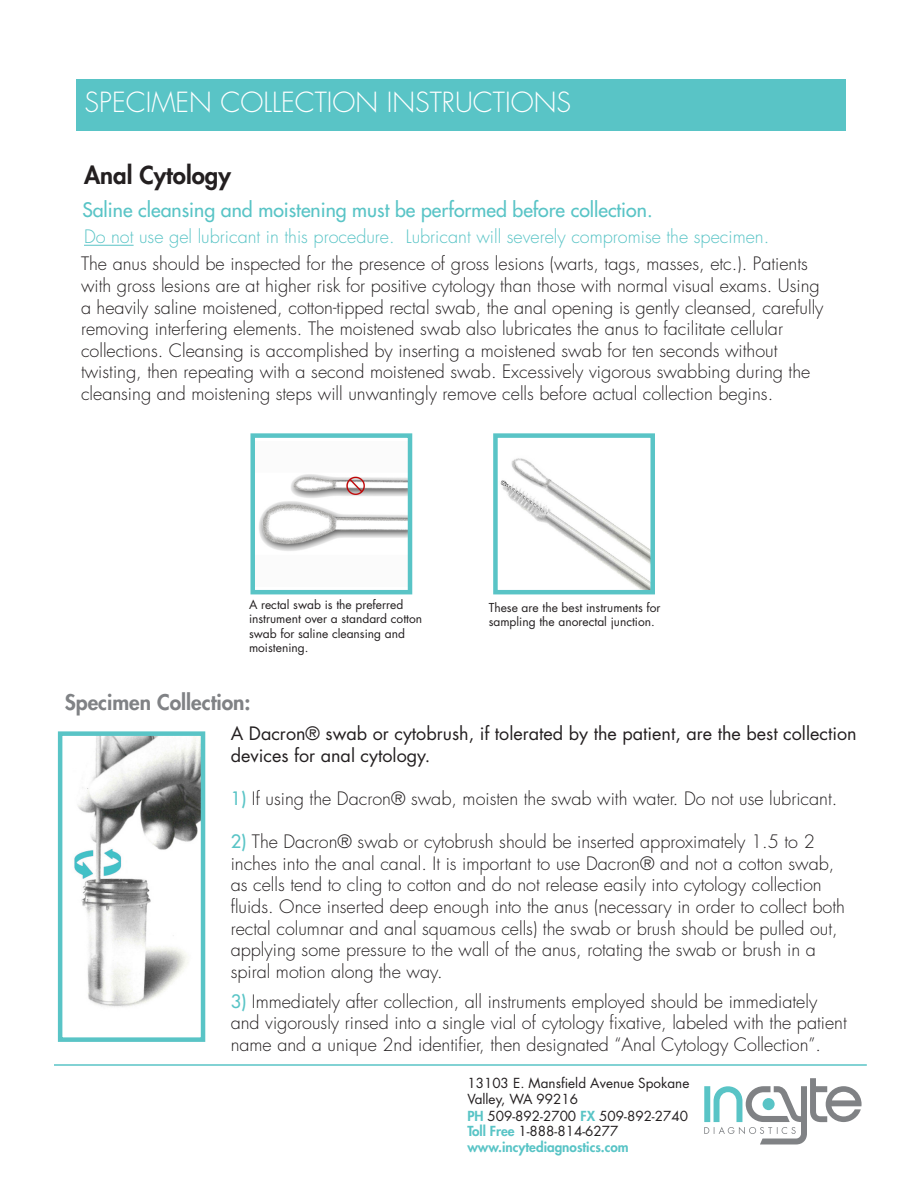
<style>
.page{position:relative;width:918px;height:1188px;background:#fff}
.page>*{position:absolute;margin:0;border:0;box-sizing:border-box;transform-origin:0 0}
.t1{font:300 27px "Futura Std";color:#fff}
.t2{font:800 24px "Futura Std";color:#231f20}
.t3{font:800 21px "Futura Std";color:#808285}
.t4{font:500 19.5px "Futura Std";color:#59c4c6}
.t5{font:300 18px/21.6px "Futura Std";color:#231f20}
.t6{font:18px/21.6px "Futura Std";color:#231f20}
.t7{font:300 18px "Futura Std";color:#59c4c6}
.t8{font:13.5px/15.9px "Futura Std";color:#231f20}
.t9{font:12px/14.4px "Futura Std";color:#231f20}
.s1{font-weight:500;color:#59c4c6}
.s2{font-weight:800;color:#59c4c6}
</style>
<div class="page">
<div style="left:76px;top:79px;width:770px;height:51px;background:#59c4c6"></div>
<svg style="left:704px;top:1078px;width:158px;height:66px"></svg>
<hr style="left:54px;top:1064px;width:813px;height:2px;background:#59c4c6">
<img style="left:74px;top:736px;width:126px;height:271px">
<div style="left:58px;top:731px;width:147px;height:311px;border:4px solid #59c4c6"></div>
<img style="left:259px;top:474px;width:148px;height:77px">
<div style="left:250px;top:433px;width:162px;height:161px;border:4px solid #59c4c6"></div>
<img style="left:500px;top:458px;width:150px;height:131px">
<div style="left:493px;top:433px;width:162px;height:161px;border:4px solid #59c4c6"></div>
<hr style="left:84px;top:245px;width:50px;height:1px;background:#59c4c6">
<p class="t1" style="left:85px;top:86px;width:488px">SPECIMEN COLLECTION INSTRUCTIONS</p>
<p class="t2" style="left:84px;top:160px;width:148px">Anal Cytology</p>
<p class="t4" style="left:82px;top:197px;width:572px">Saline cleansing and moistening must be performed before collection.</p>
<p class="t7" style="left:84px;top:226px;width:687px">Do not use gel lubricant in this procedure. Lubricant will severely compromise the specimen.</p>
<p class="t5" style="left:81px;top:253px;width:744px">The anus should be inspected for the presence of gross lesions (warts, tags, masses, etc.). Patients with gross lesions are at higher risk for positive cytology than those with normal visual exams. Using a heavily saline moistened, cotton-tipped rectal swab, the anal opening is gently cleansed, carefully removing interfering elements. The moistened swab also lubricates the anus to facilitate cellular collections. Cleansing is accomplished by inserting a moistened swab for ten seconds without twisting, then repeating with a second moistened swab. Excessively vigorous swabbing during the cleansing and moistening steps will unwantingly remove cells before actual collection begins.</p>
<p class="t9" style="left:249px;top:598px;width:156px">A rectal swab is the preferred</p>
<p class="t9" style="left:249px;top:612px;width:175px">instrument over a standard cotton swab for saline cleansing and</p>
<p class="t9" style="left:249px;top:641px;width:61px">moistening.</p>
<p class="t3" style="left:65px;top:689px;width:187px">Specimen Collection:</p>
<p class="t9" style="left:489px;top:601px;width:173px">These are the best instruments for sampling the anorectal junction.</p>
<p class="t6" style="left:231px;top:723px;width:627px">A Dacron® swab or cytobrush, if tolerated by the patient, are the best collection devices for anal cytology.</p>
<p class="t5" style="left:231px;top:788px;width:608px"><span class="s1">1)</span> If using the Dacron® swab, moisten the swab with water. Do not use lubricant.</p>
<p class="t5" style="left:231px;top:831px;width:616px"><span class="s1">2)</span> The Dacron® swab or cytobrush should be inserted approximately 1.5 to 2 inches into the anal canal. It is important to use Dacron® and not a cotton swab, as cells tend to cling to cotton and do not release easily into cytology collection fluids. Once inserted deep enough into the anus (necessary in order to collect both rectal columnar and anal squamous cells) the swab or brush should be pulled out, applying some pressure to the wall of the anus, rotating the swab or brush in a spiral motion along the way.</p>
<p class="t5" style="left:231px;top:991px;width:618px"><span class="s1">3)</span> Immediately after collection, all instruments employed should be immediately and vigorously rinsed into a single vial of cytology fixative, labeled with the patient name and a unique 2nd identifier, then designated “Anal Cytology Collection”.</p>
<p class="t8" style="left:467px;top:1076px;width:224px;line-height:15.5px">13103 E. Mansfield Avenue Spokane<br>Valley, WA 99216</p>
<p class="t8" style="left:467px;top:1108px;width:222px"><span class="s2">PH</span> 509-892-2700 <span class="s2">FX</span> 509-892-2740<br><span class="s2">Toll Free</span> 1-888-814-6277 <span class="s2">www.incytediagnostics.com</span></p>
</div>
